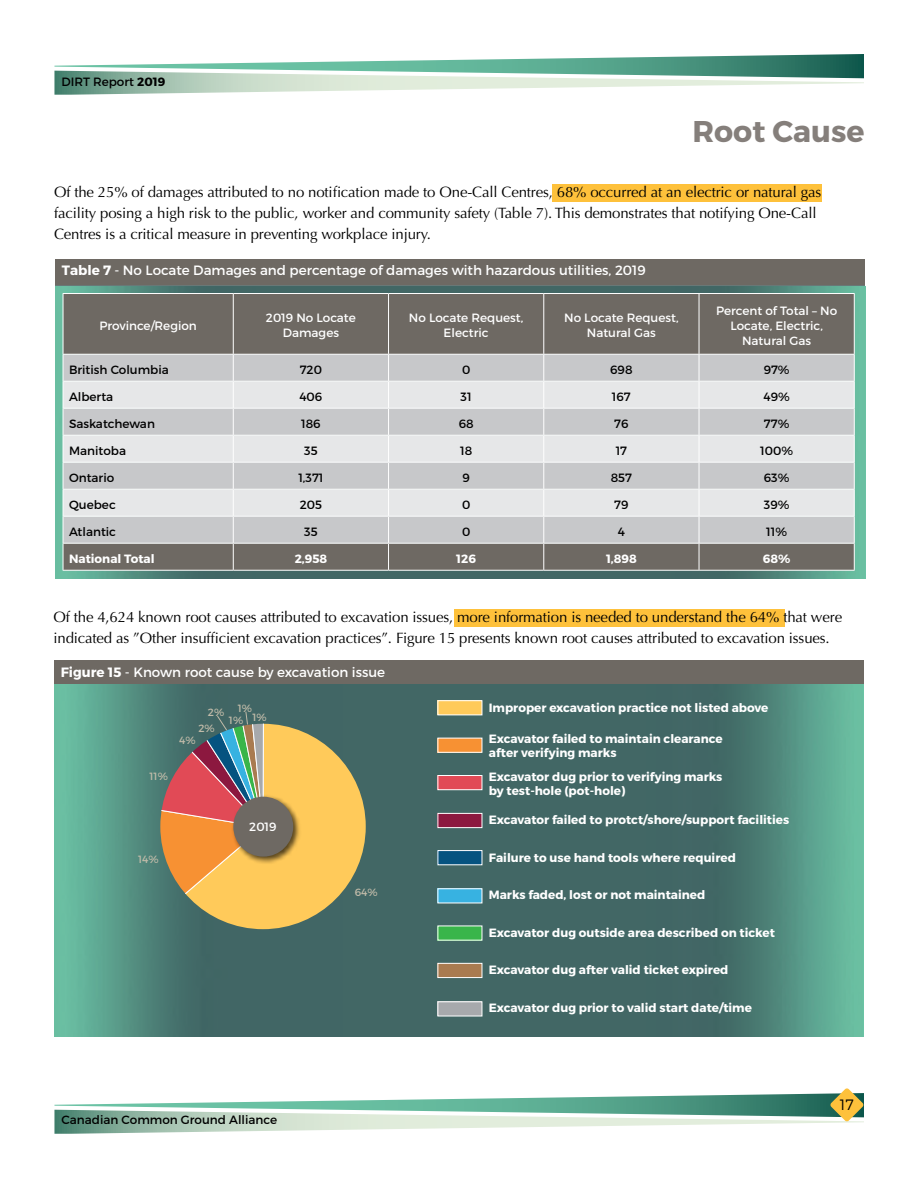
<style>
.page{position:relative;width:918px;height:1188px;background:#fff}
.page>*{position:absolute;margin:0;border:0;box-sizing:border-box;transform-origin:0 0}
.t1{font:700 30px "Montserrat";color:#857f7b}
.t2{font:15px/21px "Optima";letter-spacing:-.01em;color:#000}
.t3{font:300 15px "Montserrat";color:#000}
.t4{font:13.5px "Montserrat";color:#fff}
.t5{font:700 12px/14.4px "Montserrat";color:#fff}
.t6{font:12px "Montserrat";color:#000}
.t7{font:12px/15px "Montserrat";color:#fff;text-align:center}
.t8{font:10.5px "Montserrat";color:#c1bba9}
.s1{font-weight:700}
</style>
<div class="page">
<svg style="left:54px;top:54px;width:810px;height:41px"></svg>
<svg style="left:54px;top:1088px;width:810px;height:46px"></svg>
<div style="left:54px;top:661px;width:810px;height:24px;background:#6e6963"></div>
<img style="left:54px;top:685px;width:810px;height:352px">
<div style="left:438px;top:701px;width:44px;height:14px;background:#ffca5a"></div>
<div style="left:438px;top:700px;width:44px;height:15px;border:1px solid #fff"></div>
<div style="left:438px;top:738px;width:44px;height:14px;background:#f79133"></div>
<div style="left:438px;top:738px;width:44px;height:15px;border:1px solid #fff"></div>
<div style="left:438px;top:775px;width:44px;height:15px;background:#e14a56"></div>
<div style="left:438px;top:775px;width:44px;height:15px;border:1px solid #fff"></div>
<div style="left:438px;top:926px;width:44px;height:14px;background:#39b54a"></div>
<div style="left:438px;top:963px;width:44px;height:15px;background:#a97b50"></div>
<div style="left:438px;top:963px;width:44px;height:15px;border:1px solid #fff"></div>
<div style="left:438px;top:1002px;width:44px;height:14px;background:#a7a9ac"></div>
<div style="left:438px;top:1002px;width:44px;height:14px;border:1px solid #fff"></div>
<div style="left:438px;top:813px;width:44px;height:15px;background:#8c183f"></div>
<div style="left:438px;top:813px;width:44px;height:15px;border:1px solid #fff"></div>
<div style="left:438px;top:851px;width:44px;height:14px;background:#055380"></div>
<div style="left:438px;top:850px;width:44px;height:15px;border:1px solid #fff"></div>
<div style="left:438px;top:889px;width:44px;height:14px;background:#37b2e1"></div>
<div style="left:438px;top:888px;width:44px;height:15px;border:1px solid #fff"></div>
<svg style="left:160px;top:711px;width:206px;height:218px;background:#b5965f"></svg>
<div style="left:454px;top:609px;width:331px;height:17px;background:#fec13b"></div>
<div style="left:55px;top:259px;width:810px;height:27px;background:#6e6963"></div>
<img style="left:55px;top:287px;width:810px;height:292px">
<div style="left:64px;top:294px;width:790px;height:60px;background:#6e6963"></div>
<hr style="left:63px;top:570px;width:170px;height:1px;background:#fff">
<hr style="left:233px;top:570px;width:156px;height:1px;background:#fff">
<hr style="left:389px;top:570px;width:155px;height:1px;background:#fff">
<hr style="left:544px;top:570px;width:155px;height:1px;background:#fff">
<hr style="left:699px;top:570px;width:156px;height:1px;background:#fff">
<hr style="left:63px;top:293px;width:170px;height:1px;background:#fff">
<hr style="left:63px;top:294px;width:1px;height:60px;background:#fff">
<hr style="left:233px;top:293px;width:156px;height:1px;background:#fff">
<hr style="left:233px;top:294px;width:1px;height:60px;background:#fff">
<hr style="left:389px;top:293px;width:155px;height:1px;background:#fff">
<hr style="left:388px;top:294px;width:1px;height:60px;background:#fff">
<hr style="left:544px;top:293px;width:155px;height:1px;background:#fff">
<hr style="left:543px;top:294px;width:1px;height:60px;background:#fff">
<hr style="left:699px;top:293px;width:156px;height:1px;background:#fff">
<hr style="left:699px;top:294px;width:1px;height:60px;background:#fff">
<hr style="left:854px;top:294px;width:1px;height:60px;background:#fff">
<hr style="left:63px;top:354px;width:170px;height:1px;background:#fff">
<hr style="left:233px;top:354px;width:156px;height:1px;background:#fff">
<hr style="left:389px;top:354px;width:155px;height:1px;background:#fff">
<hr style="left:544px;top:354px;width:155px;height:1px;background:#fff">
<hr style="left:699px;top:354px;width:156px;height:1px;background:#fff">
<svg style="left:63px;top:355px;width:792px;height:215px;background:#c9caca"></svg>
<hr style="left:63px;top:543px;width:170px;height:1px;background:#fff">
<hr style="left:233px;top:543px;width:156px;height:1px;background:#fff">
<hr style="left:389px;top:543px;width:155px;height:1px;background:#fff">
<div style="left:552px;top:185px;width:270px;height:17px;background:#fec13b"></div>
<p class="t6" style="left:61px;top:74px;width:105px">DIRT Report <span class="s1">2019</span></p>
<h1 class="t1" style="left:692px;top:113px;width:174px">Root Cause</h1>
<p class="t2" style="left:54px;top:182px;width:769px">Of the 25% of damages attributed to no notification made to One-Call Centres, 68% occurred at an electric or natural gas facility posing a high risk to the public, worker and community safety (Table 7). This demonstrates that notifying One-Call<br>Centres is a critical measure in preventing workplace injury.</p>
<p class="t4" style="left:62px;top:262px;width:585px"><span class="s1">Table 7</span> - No Locate Damages and percentage of damages with hazardous utilities, 2019</p>
<p class="t7" style="left:99px;top:318px;width:99px">Province/Region</p>
<p class="t7" style="left:266px;top:310px;width:91px">2019 No Locate<br>Damages</p>
<p class="t7" style="left:409px;top:310px;width:116px">No Locate Request,<br>Electric</p>
<p class="t7" style="left:564px;top:310px;width:116px">No Locate Request,<br>Natural Gas</p>
<p class="t7" style="left:716px;top:303px;width:123px">Percent of Total – No<br>Locate, Electric,<br>Natural Gas</p>
<p class="t6" style="left:69px;top:362px;width:101px">British Columbia</p>
<p class="t6" style="left:300px;top:362px;width:24px">720</p>
<p class="t6" style="left:462px;top:362px;width:10px">0</p>
<p class="t6" style="left:610px;top:362px;width:24px">698</p>
<p class="t6" style="left:764px;top:362px;width:27px">97%</p>
<p class="t6" style="left:69px;top:389px;width:46px">Alberta</p>
<p class="t6" style="left:299px;top:389px;width:24px">406</p>
<p class="t6" style="left:461px;top:389px;width:13px">31</p>
<p class="t6" style="left:612px;top:389px;width:20px">167</p>
<p class="t6" style="left:764px;top:389px;width:28px">49%</p>
<p class="t6" style="left:69px;top:416px;width:87px">Saskatchewan</p>
<p class="t6" style="left:301px;top:416px;width:21px">186</p>
<p class="t6" style="left:459px;top:416px;width:16px">68</p>
<p class="t6" style="left:614px;top:416px;width:16px">76</p>
<p class="t6" style="left:764px;top:416px;width:27px">77%</p>
<p class="t6" style="left:69px;top:443px;width:58px">Manitoba</p>
<p class="t6" style="left:304px;top:443px;width:15px">35</p>
<p class="t6" style="left:460px;top:443px;width:14px">18</p>
<p class="t6" style="left:616px;top:443px;width:13px">17</p>
<p class="t6" style="left:760px;top:443px;width:34px">100%</p>
<p class="t6" style="left:69px;top:470px;width:47px">Ontario</p>
<p class="t6" style="left:298px;top:470px;width:27px">1,371</p>
<p class="t6" style="left:462px;top:470px;width:9px">9</p>
<p class="t6" style="left:611px;top:470px;width:23px">857</p>
<p class="t6" style="left:764px;top:470px;width:27px">63%</p>
<p class="t6" style="left:69px;top:497px;width:48px">Quebec</p>
<p class="t6" style="left:300px;top:497px;width:24px">205</p>
<p class="t6" style="left:462px;top:497px;width:10px">0</p>
<p class="t6" style="left:614px;top:497px;width:16px">79</p>
<p class="t6" style="left:764px;top:497px;width:27px">39%</p>
<p class="t6" style="left:69px;top:524px;width:49px">Atlantic</p>
<p class="t6" style="left:304px;top:524px;width:15px">35</p>
<p class="t6" style="left:462px;top:524px;width:10px">0</p>
<p class="t6" style="left:618px;top:524px;width:9px">4</p>
<p class="t6" style="left:766px;top:524px;width:22px">11%</p>
<p class="t5" style="left:69px;top:551px;width:87px">National Total</p>
<p class="t5" style="left:295px;top:551px;width:34px">2,958</p>
<p class="t5" style="left:456px;top:551px;width:21px">126</p>
<p class="t5" style="left:606px;top:551px;width:32px">1,898</p>
<p class="t5" style="left:763px;top:551px;width:29px">68%</p>
<p class="t2" style="left:53px;top:606px;width:790px">Of the 4,624 known root causes attributed to excavation issues, more information is needed to understand the 64% that were indicated as ”Other insufficient excavation practices”. Figure 15 presents known root causes attributed to excavation issues.</p>
<p class="t4" style="left:61px;top:664px;width:326px"><span class="s1">Figure 15</span> - Known root cause by excavation issue</p>
<p class="t5" style="left:489px;top:701px;width:281px">Improper excavation practice not listed above</p>
<p class="t5" style="left:489px;top:732px;width:235px">Excavator failed to maintain clearance after verifying marks</p>
<p class="t5" style="left:489px;top:769px;width:235px">Excavator dug prior to verifying marks by test-hole (pot-hole)</p>
<p class="t5" style="left:489px;top:813px;width:302px">Excavator failed to protct/shore/support facilities</p>
<p class="t5" style="left:489px;top:851px;width:249px">Failure to use hand tools where required</p>
<p class="t5" style="left:489px;top:888px;width:218px">Marks faded, lost or not maintained</p>
<p class="t5" style="left:489px;top:926px;width:288px">Excavator dug outside area described on ticket</p>
<p class="t5" style="left:489px;top:963px;width:241px">Excavator dug after valid ticket expired</p>
<p class="t5" style="left:489px;top:1001px;width:265px">Excavator dug prior to valid start date/time</p>
<p class="t8" style="left:238px;top:702px;width:16px">1%</p>
<p class="t8" style="left:208px;top:706px;width:18px">2%</p>
<p class="t8" style="left:229px;top:713px;width:39px">1% 1%</p>
<p class="t8" style="left:198px;top:722px;width:18px">2%</p>
<p class="t8" style="left:179px;top:734px;width:18px">4%</p>
<p class="t8" style="left:150px;top:770px;width:20px">11%</p>
<p class="t7" style="left:249px;top:819px;width:29px">2019</p>
<p class="t8" style="left:138px;top:853px;width:22px">14%</p>
<p class="t8" style="left:355px;top:885px;width:24px">64%</p>
<p class="t6" style="left:62px;top:1113px;width:217px">Canadian Common Ground Alliance</p>
<p class="t3" style="left:840px;top:1096px;width:15px">17</p>
</div>
